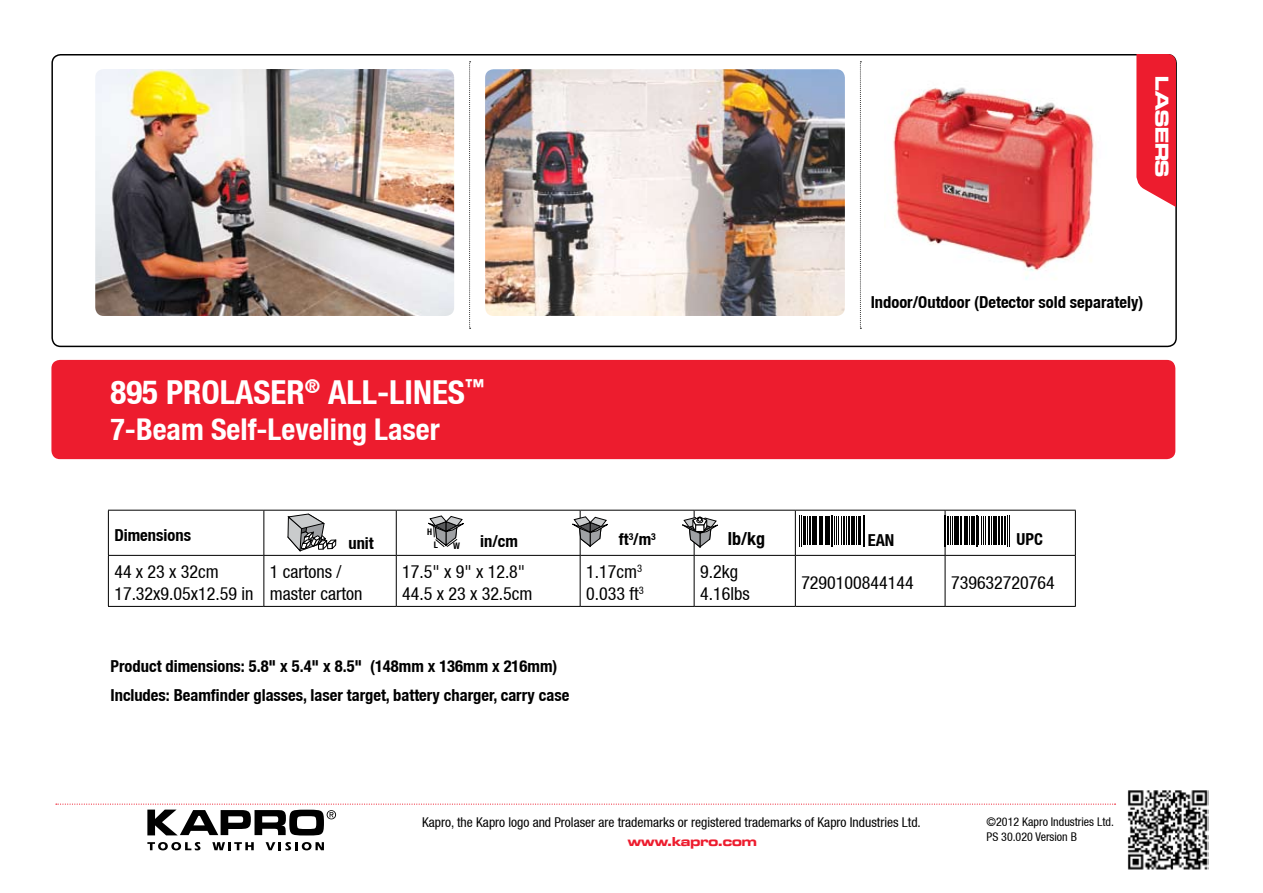
<style>
.page{position:relative;width:1263px;height:893px;background:#fff}
.page>*{position:absolute;margin:0;border:0;box-sizing:border-box;transform-origin:0 0}
.t1{font:700 condensed 33px "Helvetica Neue LT";color:#fff}
.t2{font:700 condensed 30px "Helvetica Neue LT";color:#fff}
.t3{font:700 expanded 19.5px "Microgramma LT";color:#fff}
.t4{font:condensed 18px/21.6px "Helvetica Neue LT";color:#000}
.t5{font:700 condensed 18px "Helvetica Neue LT";color:#000}
.t6{font:700 condensed 16.5px "Helvetica Neue LT";color:#000}
.t7{font:condensed 13.5px "Helvetica Neue LT";color:#000}
.t8{font:700 expanded 13.5px "Microgramma LT";color:#ed1c2e}
.t9{font:condensed 12px/14.4px "Helvetica Neue LT";color:#000}
.t10{font:700 condensed 9px "Helvetica Neue LT";color:#000}
</style>
<div class="page">
<div style="left:51px;top:54px;width:1126px;height:293px;border:2px solid #000;border-radius:9px"></div>
<div style="left:51px;top:360px;width:1124px;height:99px;background:#ed1c2e;border-radius:9px"></div>
<svg style="left:1136px;top:54px;width:40px;height:153px;background:#ee2f40"></svg>
<svg style="left:469px;top:61px;width:2px;height:268px"></svg>
<svg style="left:860px;top:61px;width:1px;height:268px"></svg>
<hr style="left:108px;top:510px;width:156px;height:1px;background:#000">
<hr style="left:108px;top:511px;width:1px;height:44px;background:#000">
<hr style="left:264px;top:510px;width:132px;height:1px;background:#000">
<hr style="left:263px;top:511px;width:1px;height:44px;background:#000">
<hr style="left:396px;top:510px;width:184px;height:1px;background:#000">
<hr style="left:396px;top:511px;width:1px;height:44px;background:#000">
<hr style="left:580px;top:510px;width:114px;height:1px;background:#000">
<hr style="left:580px;top:511px;width:1px;height:44px;background:#000">
<hr style="left:694px;top:510px;width:101px;height:1px;background:#000">
<hr style="left:694px;top:511px;width:1px;height:44px;background:#000">
<hr style="left:795px;top:510px;width:150px;height:1px;background:#000">
<hr style="left:795px;top:511px;width:1px;height:44px;background:#000">
<hr style="left:945px;top:510px;width:131px;height:1px;background:#000">
<hr style="left:945px;top:511px;width:1px;height:44px;background:#000">
<hr style="left:1075px;top:511px;width:1px;height:44px;background:#000">
<hr style="left:108px;top:555px;width:156px;height:1px;background:#000">
<hr style="left:108px;top:556px;width:1px;height:50px;background:#000">
<hr style="left:264px;top:555px;width:132px;height:1px;background:#000">
<hr style="left:263px;top:556px;width:1px;height:50px;background:#000">
<hr style="left:396px;top:555px;width:184px;height:1px;background:#000">
<hr style="left:396px;top:556px;width:1px;height:50px;background:#000">
<hr style="left:580px;top:555px;width:114px;height:1px;background:#000">
<hr style="left:580px;top:556px;width:1px;height:50px;background:#000">
<hr style="left:694px;top:555px;width:101px;height:1px;background:#000">
<hr style="left:694px;top:556px;width:1px;height:50px;background:#000">
<hr style="left:795px;top:555px;width:150px;height:1px;background:#000">
<hr style="left:795px;top:556px;width:1px;height:50px;background:#000">
<hr style="left:945px;top:555px;width:131px;height:1px;background:#000">
<hr style="left:945px;top:556px;width:1px;height:50px;background:#000">
<hr style="left:1075px;top:556px;width:1px;height:50px;background:#000">
<hr style="left:108px;top:606px;width:156px;height:1px;background:#000">
<hr style="left:264px;top:606px;width:132px;height:1px;background:#000">
<hr style="left:396px;top:606px;width:184px;height:1px;background:#000">
<hr style="left:580px;top:606px;width:114px;height:1px;background:#000">
<hr style="left:694px;top:606px;width:101px;height:1px;background:#000">
<hr style="left:795px;top:606px;width:150px;height:1px;background:#000">
<hr style="left:945px;top:606px;width:131px;height:1px;background:#000">
<svg style="left:428px;top:516px;width:36px;height:31px"></svg>
<svg style="left:572px;top:517px;width:36px;height:29px"></svg>
<svg style="left:682px;top:517px;width:36px;height:30px"></svg>
<svg style="left:288px;top:509px;width:48px;height:47px"></svg>
<hr style="left:944px;top:516px;width:1px;height:31px;background:#000">
<hr style="left:947px;top:516px;width:2px;height:28px;background:#000">
<svg style="left:950px;top:516px;width:22px;height:28px"></svg>
<hr style="left:972px;top:516px;width:3px;height:28px;background:#000">
<hr style="left:976px;top:516px;width:1px;height:31px;background:#000">
<hr style="left:977px;top:516px;width:1px;height:31px;background:#000">
<svg style="left:978px;top:516px;width:25px;height:28px"></svg>
<hr style="left:1004px;top:516px;width:2px;height:28px;background:#000">
<hr style="left:1007px;top:516px;width:1px;height:31px;background:#000">
<hr style="left:1009px;top:516px;width:1px;height:31px;background:#000">
<hr style="left:799px;top:516px;width:1px;height:31px;background:#000">
<hr style="left:801px;top:516px;width:1px;height:31px;background:#000">
<svg style="left:803px;top:516px;width:14px;height:28px"></svg>
<hr style="left:819px;top:516px;width:2px;height:28px;background:#000">
<hr style="left:821px;top:516px;width:2px;height:28px;background:#000">
<svg style="left:825px;top:516px;width:2px;height:28px"></svg>
<hr style="left:828px;top:516px;width:2px;height:28px;background:#000">
<hr style="left:831px;top:516px;width:1px;height:31px;background:#000">
<hr style="left:832px;top:516px;width:1px;height:31px;background:#000">
<svg style="left:834px;top:516px;width:25px;height:28px"></svg>
<hr style="left:859px;top:516px;width:2px;height:28px;background:#000">
<hr style="left:863px;top:516px;width:1px;height:31px;background:#000">
<hr style="left:864px;top:516px;width:1px;height:31px;background:#000">
<img style="left:95px;top:69px;width:359px;height:247px">
<img style="left:485px;top:69px;width:360px;height:247px">
<img style="left:893px;top:87px;width:201px;height:193px">
<img style="left:1127px;top:790px;width:82px;height:80px">
<svg style="left:147px;top:842px;width:53px;height:8px"></svg>
<svg style="left:212px;top:842px;width:42px;height:8px"></svg>
<svg style="left:266px;top:842px;width:58px;height:8px"></svg>
<svg style="left:56px;top:804px;width:1059px;height:31px"></svg>
<p class="t3" style="left:1175px;top:76px;width:103px;rotate:90deg">LASERS</p>
<h1 class="t1" style="left:111px;top:373px;width:375px">895 PROLASER<sup>®</sup> ALL-LINES<sup>™</sup></h1>
<h2 class="t2" style="left:111px;top:412px;width:331px">7-Beam Self-Leveling Laser</h2>
<p class="t6" style="left:871px;top:293px;width:274px">Indoor/Outdoor (Detector sold separately)</p>
<p class="t10" style="left:427px;top:526px;width:7px">H</p>
<p class="t6" style="left:114px;top:525px;width:78px">Dimensions</p>
<p class="t4" style="left:114px;top:561px;width:140px">44 x 23 x 32cm<br>17.32x9.05x12.59 in</p>
<p class="t4" style="left:270px;top:561px;width:94px">1 cartons / master carton</p>
<p class="t4" style="left:402px;top:561px;width:132px">17.5" x 9" x 12.8"<br>44.5 x 23 x 32.5cm</p>
<p class="t4" style="left:586px;top:561px;width:59px">1.17cm<sup>3<br></sup>0.033 ft<sup>3</sup></p>
<p class="t4" style="left:700px;top:561px;width:51px">9.2kg<br>4.16lbs</p>
<p class="t4" style="left:801px;top:572px;width:114px">7290100844144</p>
<p class="t4" style="left:951px;top:572px;width:105px">739632720764</p>
<p class="t6" style="left:348px;top:533px;width:27px">unit</p>
<p class="t5" style="left:728px;top:528px;width:39px">lb/kg</p>
<p class="t6" style="left:868px;top:530px;width:28px">EAN</p>
<p class="t6" style="left:1017px;top:529px;width:28px">UPC</p>
<p class="t10" style="left:434px;top:539px;width:6px">L</p>
<p class="t6" style="left:453px;top:531px;width:66px"><sub>W</sub> in/cm</p>
<p class="t6" style="left:619px;top:529px;width:38px">ft<sup>3</sup>/m<sup>3</sup></p>
<p class="t6" style="left:111px;top:656px;width:448px">Product dimensions: 5.8" x 5.4" x 8.5" (148mm x 136mm x 216mm)</p>
<p class="t6" style="left:111px;top:685px;width:460px">Includes: Beamfinder glasses, laser target, battery charger, carry case</p>
<p class="t7" style="left:422px;top:814px;width:500px">Kapro, the Kapro logo and Prolaser are trademarks or registered trademarks of Kapro Industries Ltd.</p>
<p class="t8" style="left:628px;top:832px;width:130px">www.kapro.com</p>
<p class="t9" style="left:986px;top:815px;width:129px">©2012 Kapro Industries Ltd.<br>PS 30.020 Version B</p>
</div>
